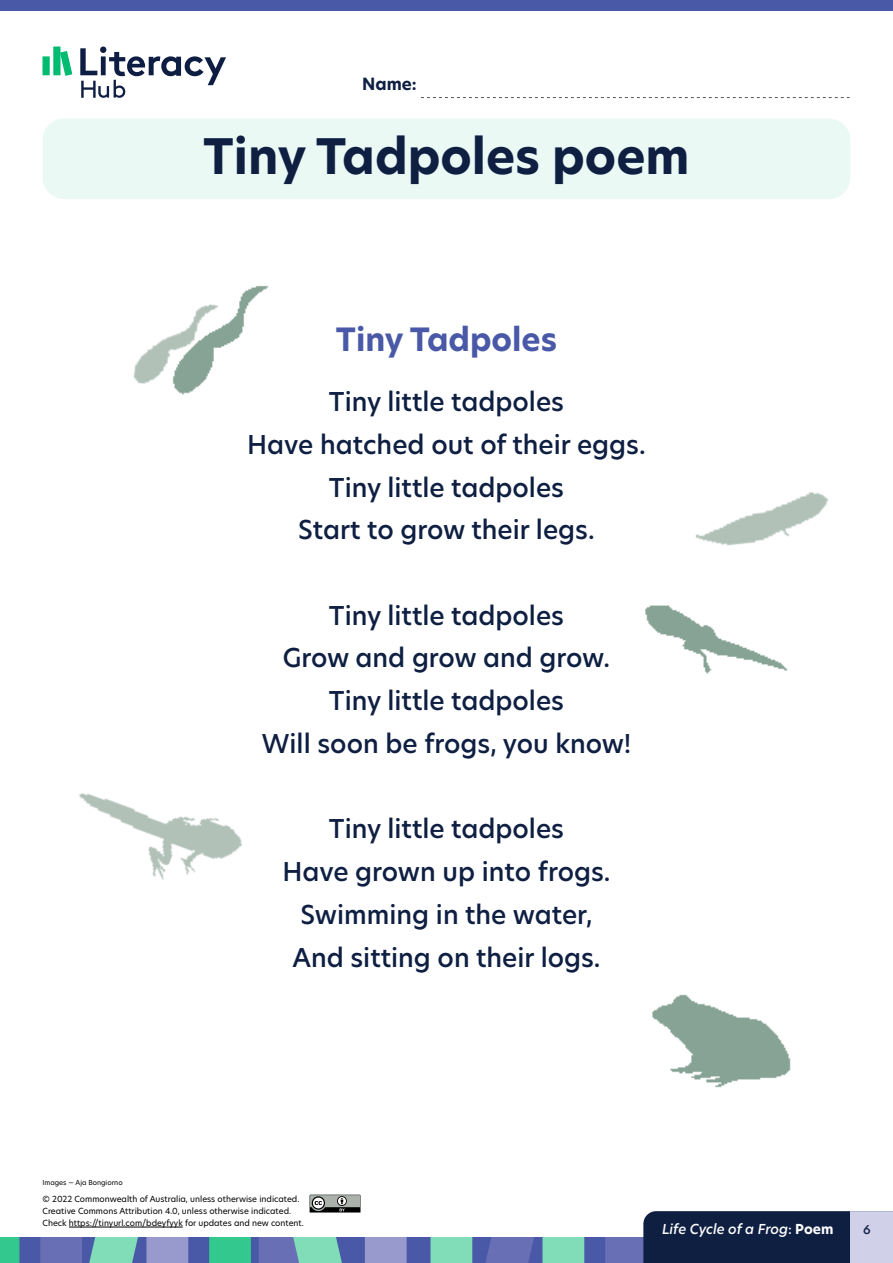
<style>
.page{position:relative;width:893px;height:1263px;background:#fff}
.page>*{position:absolute;margin:0;border:0;box-sizing:border-box;transform-origin:0 0}
.t1{font:700 48px "New Hero";color:#0e1f42}
.t2{font:700 31.5px "New Hero";color:#4958a7}
.t3{font:500 25.5px/42.8px "New Hero";color:#0e1f42;text-align:center}
.t4{font:700 16.5px "New Hero";color:#0e1f42}
.t5{font:italic 500 13.5px "New Hero";letter-spacing:-.01em;color:#fff}
.t6{font:500 12px "New Hero";color:#0e1f42}
.t7{font:8.25px/12px "New Hero";color:#000}
.t8{font:6.75px "New Hero";color:#000}
.s1{font-style:normal}
.s2{font-weight:700;font-style:normal}
</style>
<div class="page">
<div style="left:0;top:1237px;width:893px;height:26px;background:#4958a7"></div>
<svg style="left:0;top:1237px;width:19px;height:26px"></svg>
<svg style="left:209px;top:1237px;width:42px;height:26px"></svg>
<svg style="left:40px;top:1237px;width:148px;height:26px;background:#7897b9"></svg>
<svg style="left:259px;top:1237px;width:148px;height:26px"></svg>
<svg style="left:431px;top:1237px;width:153px;height:26px"></svg>
<div style="left:0;top:0;width:893px;height:11px;background:#4958a7"></div>
<div style="left:43px;top:119px;width:807px;height:80px;background:#ebf9f4;border-radius:21px"></div>
<img style="left:695px;top:492px;width:133px;height:54px">
<img style="left:239px;top:285px;width:30px;height:53px">
<img style="left:79px;top:793px;width:163px;height:87px">
<img style="left:645px;top:605px;width:143px;height:69px">
<img style="left:133px;top:304px;width:106px;height:91px">
<img style="left:652px;top:994px;width:139px;height:94px">
<svg style="left:80px;top:47px;width:146px;height:51px"></svg>
<svg style="left:43px;top:47px;width:29px;height:29px"></svg>
<svg style="left:605px;top:1211px;width:245px;height:52px;background:#29385a"></svg>
<div style="left:850px;top:1211px;width:43px;height:52px;background:#d0d0e9"></div>
<svg style="left:421px;top:97px;width:429px;height:1px"></svg>
<svg style="left:310px;top:1195px;width:51px;height:18px"></svg>
<hr style="left:69px;top:1227px;width:114px;height:1px;background:#000">
<p class="t4" style="left:362px;top:73px;width:56px">Name:</p>
<h1 class="t1" style="left:203px;top:124px;width:488px">Tiny Tadpoles poem</h1>
<h1 class="t2" style="left:336px;top:318px;width:223px">Tiny Tadpoles</h1>
<p class="t3" style="left:247px;top:380px;width:400px">Tiny little tadpoles<br>Have hatched out of their eggs.<br>Tiny little tadpoles<br>Start to grow their legs.</p>
<p class="t3" style="left:262px;top:594px;width:371px">Tiny little tadpoles<br>Grow and grow and grow.<br>Tiny little tadpoles<br>Will soon be frogs, you know!</p>
<p class="t3" style="left:282px;top:807px;width:329px">Tiny little tadpoles<br>Have grown up into frogs.<br>Swimming in the water,<br>And sitting on their logs.</p>
<p class="t8" style="left:43px;top:1178px;width:82px">Images — Aja Bongiorno</p>
<p class="t7" style="left:43px;top:1193px;width:263px">© 2022 Commonwealth of Australia, unless otherwise indicated.<br>Creative Commons Attribution 4.0, unless otherwise indicated.<br>Check https://tinyurl.com/bdeyfyyk for updates and new content.</p>
<p class="t5" style="left:662px;top:1220px;width:173px">Life Cycle of a Frog<span class="s1">:</span> <span class="s2">Poem</span></p>
<p class="t6" style="left:863px;top:1221px;width:9px">6</p>
</div>
